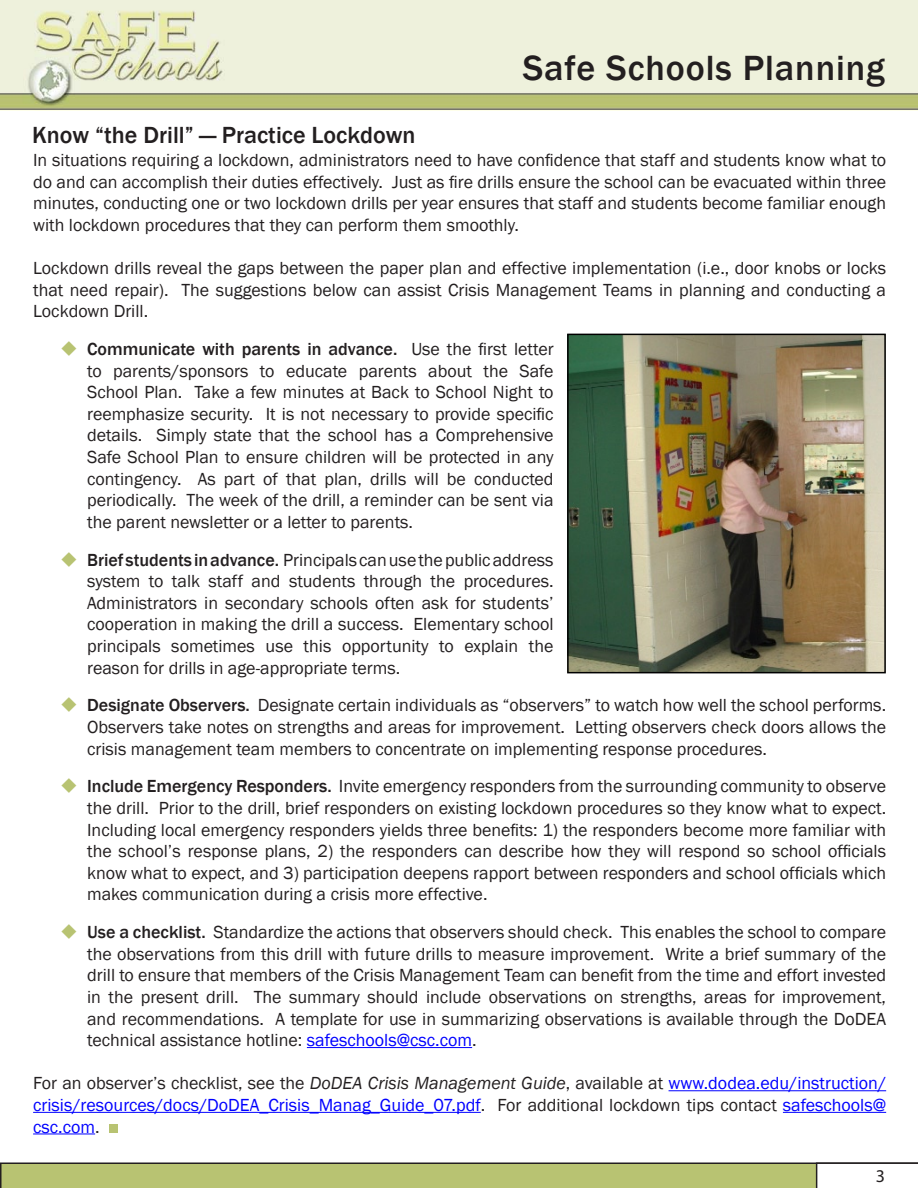
<style>
.page{position:relative;width:918px;height:1188px;background:#fff}
.page>*{position:absolute;margin:0;border:0;box-sizing:border-box;transform-origin:0 0}
.Page_Headers{font:500 36px "Franklin Gothic";letter-spacing:.025em;color:#231f20}
.Article_Title{font:500 24px "Franklin Gothic";color:#231f20}
.Text_Bullets{font:18px/21.6px "Franklin Gothic";color:#231f20;text-align:justify}
.Newsletter_body_text{font:18px/21.6px "Franklin Gothic";color:#231f20;text-align:justify}
.Newsletter_body_text-2{font:18px/21.6px "Franklin Gothic";color:#00f;text-align:justify}
.Page_Numbers{font:18px "Myriad Pro";color:#231f20}
.s1{color:#b8c372}
.s2{font-weight:500}
.s3{color:#00f}
.s4{color:#231f20}
.s5{font-style:italic;color:#231f20}
</style>
<div class="page">
<svg style="left:0;top:1162px;width:918px;height:26px;background:#b7bf7d"></svg>
<img style="left:0;top:0;width:918px;height:111px">
<hr style="left:307px;top:1047px;width:165px;height:1px;background:#00f">
<hr style="left:669px;top:1090px;width:217px;height:1px;background:#00f">
<hr style="left:33px;top:1112px;width:448px;height:1px;background:#00f">
<hr style="left:783px;top:1112px;width:103px;height:1px;background:#00f">
<hr style="left:33px;top:1134px;width:62px;height:1px;background:#00f">
<div style="left:109px;top:1124px;width:8px;height:9px;background:#b8c372"></div>
<img style="left:570px;top:337px;width:313px;height:333px">
<div style="left:567px;top:334px;width:319px;height:339px;border:2px solid #000"></div>
<p class="Article_Title" style="left:32px;top:120px;width:385px">Know “the Drill” — Practice Lockdown</p>
<p class="Page_Headers" style="left:523px;top:46px;width:363px">Safe Schools Planning</p>
<p class="Newsletter_body_text" style="left:33px;top:150px;width:855px">In situations requiring a lockdown, administrators need to have confidence that staff and students know what to do and can accomplish their duties effectively. Just as fire drills ensure the school can be evacuated within three minutes, conducting one or two lockdown drills per year ensures that staff and students become familiar enough with lockdown procedures that they can perform them smoothly.</p>
<p class="Newsletter_body_text" style="left:33px;top:258px;width:854px">Lockdown drills reveal the gaps between the paper plan and effective implementation (i.e., door knobs or locks that need repair). The suggestions below can assist Crisis Management Teams in planning and conducting a Lockdown Drill.</p>
<p class="Text_Bullets" style="left:87px;top:339px;width:468px;text-indent:-27px"><span class="s1">◆</span> <span class="s2">Communicate with parents in advance.</span> Use the first letter to parents/sponsors to educate parents about the Safe School Plan. Take a few minutes at Back to School Night to reemphasize security. It is not necessary to provide specific details. Simply state that the school has a Comprehensive Safe School Plan to ensure children will be protected in any contingency. As part of that plan, drills will be conducted periodically. The week of the drill, a reminder can be sent via the parent newsletter or a letter to parents.</p>
<p class="Text_Bullets" style="left:87px;top:549px;width:468px;text-indent:-27px"><span class="s1">◆</span> <span class="s2">Brief students in advance.</span> Principals can use the public address system to talk staff and students through the procedures.<br>Administrators in secondary schools often ask for students’ cooperation in making the drill a success. Elementary school principals sometimes use this opportunity to explain the reason for drills in age-appropriate terms.</p>
<p class="Text_Bullets" style="left:87px;top:695px;width:801px;text-indent:-27px"><span class="s1">◆</span> <span class="s2">Designate Observers.</span> Designate certain individuals as “observers” to watch how well the school performs.<br>Observers take notes on strengths and areas for improvement. Letting observers check doors allows the crisis management team members to concentrate on implementing response procedures.</p>
<p class="Text_Bullets" style="left:87px;top:776px;width:801px;text-indent:-27px"><span class="s1">◆</span> <span class="s2">Include Emergency Responders.</span> Invite emergency responders from the surrounding community to observe the drill. Prior to the drill, brief responders on existing lockdown procedures so they know what to expect.<br>Including local emergency responders yields three benefits: 1) the responders become more familiar with the school’s response plans, 2) the responders can describe how they will respond so school officials know what to expect, and 3) participation deepens rapport between responders and school officials which makes communication during a crisis more effective.</p>
<p class="Text_Bullets" style="left:87px;top:922px;width:801px;text-indent:-27px"><span class="s1">◆</span> <span class="s2">Use a checklist.</span> Standardize the actions that observers should check. This enables the school to compare the observations from this drill with future drills to measure improvement. Write a brief summary of the drill to ensure that members of the Crisis Management Team can benefit from the time and effort invested in the present drill. The summary should include observations on strengths, areas for improvement, and recommendations. A template for use in summarizing observations is available through the DoDEA technical assistance hotline: <span class="s3">safeschools@csc.com</span>.</p>
<p class="Newsletter_body_text-2" style="left:33px;top:1073px;width:855px"><span class="s4">For an observer’s checklist, see the</span> <span class="s5">DoDEA Crisis Management Guide</span><span class="s4">, available at</span> www.dodea.edu/instruction/ crisis/resources/docs/DoDEA_Crisis_Manag_Guide_07.pdf<span class="s4">. For additional lockdown tips contact</span> safeschools@ csc.com<span class="s4">.</span></p>
<p class="Page_Numbers" style="left:876px;top:1165px;width:11px">3</p>
</div>
